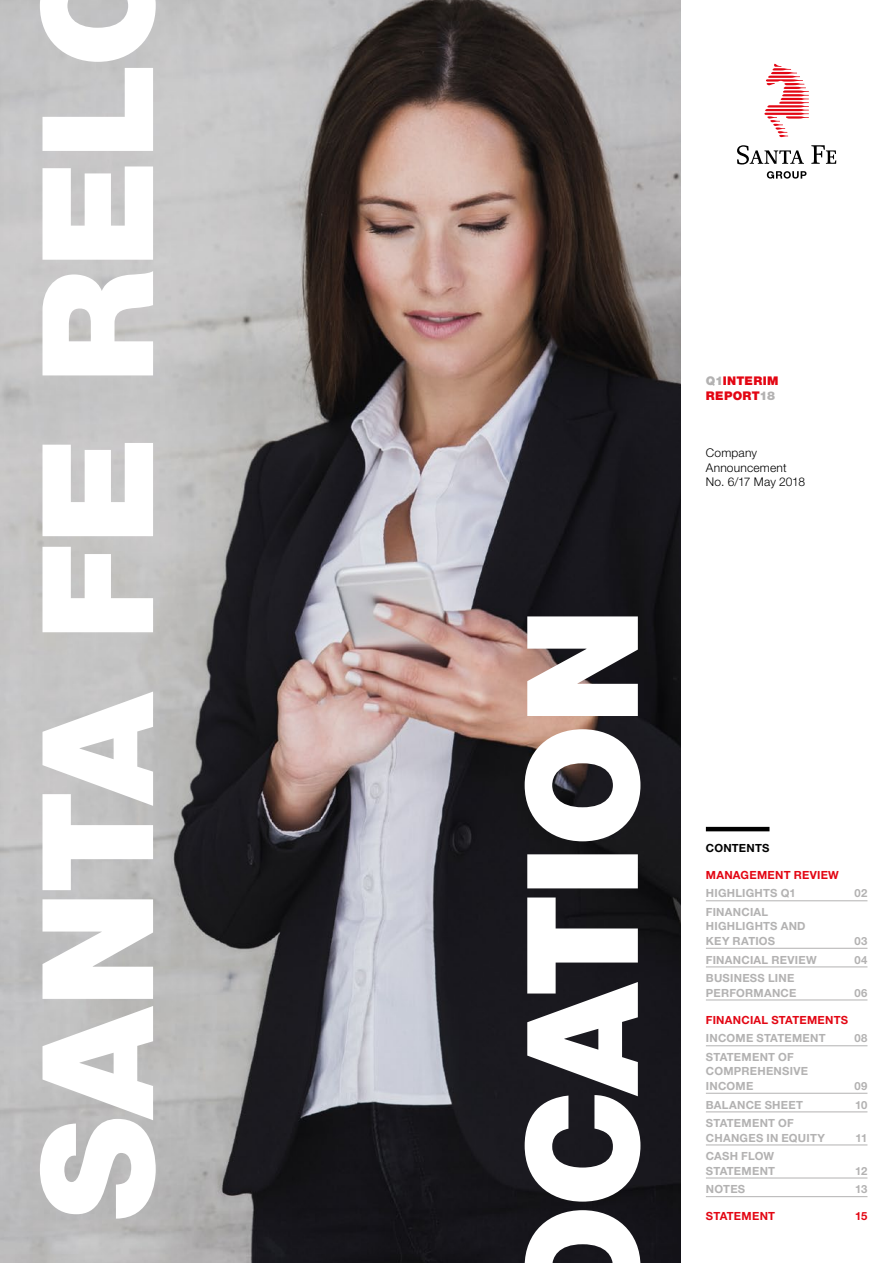
<style>
.page{position:relative;width:893px;height:1263px;background:#fff}
.page>*{position:absolute;margin:0;border:0;box-sizing:border-box;transform-origin:0 0}
.t1{font:900 154.8px "Helvetica Neue LT Pro";letter-spacing:-.01em;color:#fff}
.t2{font:300 12px/14.4px "Helvetica Neue LT Pro";letter-spacing:.015em;color:#000}
.t3{font:900 12px/14.4px "Helvetica Neue LT Pro";letter-spacing:.025em;color:#e30613}
.t4{font:700 11.25px/14.4px "Helvetica Neue LT Pro";letter-spacing:.02em;color:#b3b2b2}
.t5{font:700 11.25px "Helvetica Neue LT Pro";letter-spacing:.025em;color:#e30613}
.t6{font:700 11.25px "Helvetica Neue LT Pro";letter-spacing:.015em;color:#000}
.s1{color:#b3b2b2}
</style>
<div class="page">
<img style="left:0;top:0;width:680px;height:1263px">
<hr style="left:706px;top:827px;width:63px;height:4px;background:#000">
<hr style="left:706px;top:900px;width:161px;height:1px;background:#b3b2b2">
<hr style="left:706px;top:948px;width:161px;height:1px;background:#b3b2b2">
<hr style="left:706px;top:967px;width:161px;height:1px;background:#b3b2b2">
<hr style="left:706px;top:1000px;width:161px;height:1px;background:#b3b2b2">
<hr style="left:706px;top:1045px;width:161px;height:1px;background:#b3b2b2">
<hr style="left:706px;top:1093px;width:161px;height:1px;background:#b3b2b2">
<hr style="left:706px;top:1112px;width:161px;height:1px;background:#b3b2b2">
<hr style="left:706px;top:1145px;width:161px;height:1px;background:#b3b2b2">
<hr style="left:706px;top:1178px;width:161px;height:1px;background:#b3b2b2">
<hr style="left:706px;top:1196px;width:161px;height:1px;background:#b3b2b2">
<svg style="left:525px;top:616px;width:115px;height:647px"></svg>
<svg style="left:737px;top:145px;width:67px;height:20px"></svg>
<svg style="left:811px;top:145px;width:25px;height:19px"></svg>
<svg style="left:767px;top:171px;width:39px;height:8px"></svg>
<svg style="left:764px;top:64px;width:45px;height:73px"></svg>
<h1 class="t1" style="left:6px;top:1220px;width:1278px;rotate:-90deg">SANTA FE RELO</h1>
<p class="t3" style="left:706px;top:374px;width:74px"><span class="s1">Q1</span>INTERIM<br>REPORT<span class="s1">18</span></p>
<p class="t2" style="left:706px;top:445px;width:101px">Company<br>Announcement<br>No. 6/17 May 2018</p>
<p class="t6" style="left:706px;top:841px;width:65px">CONTENTS</p>
<p class="t5" style="left:706px;top:868px;width:135px">MANAGEMENT REVIEW</p>
<p class="t4" style="left:706px;top:886px;width:91px">HIGHLIGHTS Q1</p>
<p class="t4" style="left:855px;top:886px;width:14px">02</p>
<p class="t4" style="left:706px;top:905px;width:101px">FINANCIAL<br>HIGHLIGHTS AND<br>KEY RATIOS</p>
<p class="t4" style="left:854px;top:933px;width:14px">03</p>
<p class="t4" style="left:706px;top:952px;width:112px">FINANCIAL REVIEW</p>
<p class="t4" style="left:854px;top:952px;width:14px">04</p>
<p class="t4" style="left:706px;top:971px;width:92px">BUSINESS LINE<br>PERFORMANCE</p>
<p class="t4" style="left:854px;top:985px;width:14px">06</p>
<p class="t5" style="left:706px;top:1013px;width:144px">FINANCIAL STATEMENTS</p>
<p class="t4" style="left:706px;top:1031px;width:121px">INCOME STATEMENT</p>
<p class="t4" style="left:854px;top:1031px;width:14px">08</p>
<p class="t4" style="left:706px;top:1049px;width:104px">STATEMENT OF<br>COMPREHENSIVE<br>INCOME</p>
<p class="t4" style="left:854px;top:1078px;width:14px">09</p>
<p class="t4" style="left:706px;top:1097px;width:99px">BALANCE SHEET</p>
<p class="t4" style="left:855px;top:1097px;width:14px">10</p>
<p class="t4" style="left:706px;top:1116px;width:121px">STATEMENT OF<br>CHANGES IN EQUITY</p>
<p class="t4" style="left:856px;top:1130px;width:13px">11</p>
<p class="t4" style="left:706px;top:1149px;width:71px">CASH FLOW<br>STATEMENT</p>
<p class="t4" style="left:855px;top:1163px;width:14px">12</p>
<p class="t4" style="left:706px;top:1182px;width:41px">NOTES</p>
<p class="t4" style="left:855px;top:1182px;width:14px">13</p>
<p class="t5" style="left:706px;top:1209px;width:71px">STATEMENT</p>
<p class="t5" style="left:855px;top:1209px;width:14px">15</p>
</div>
